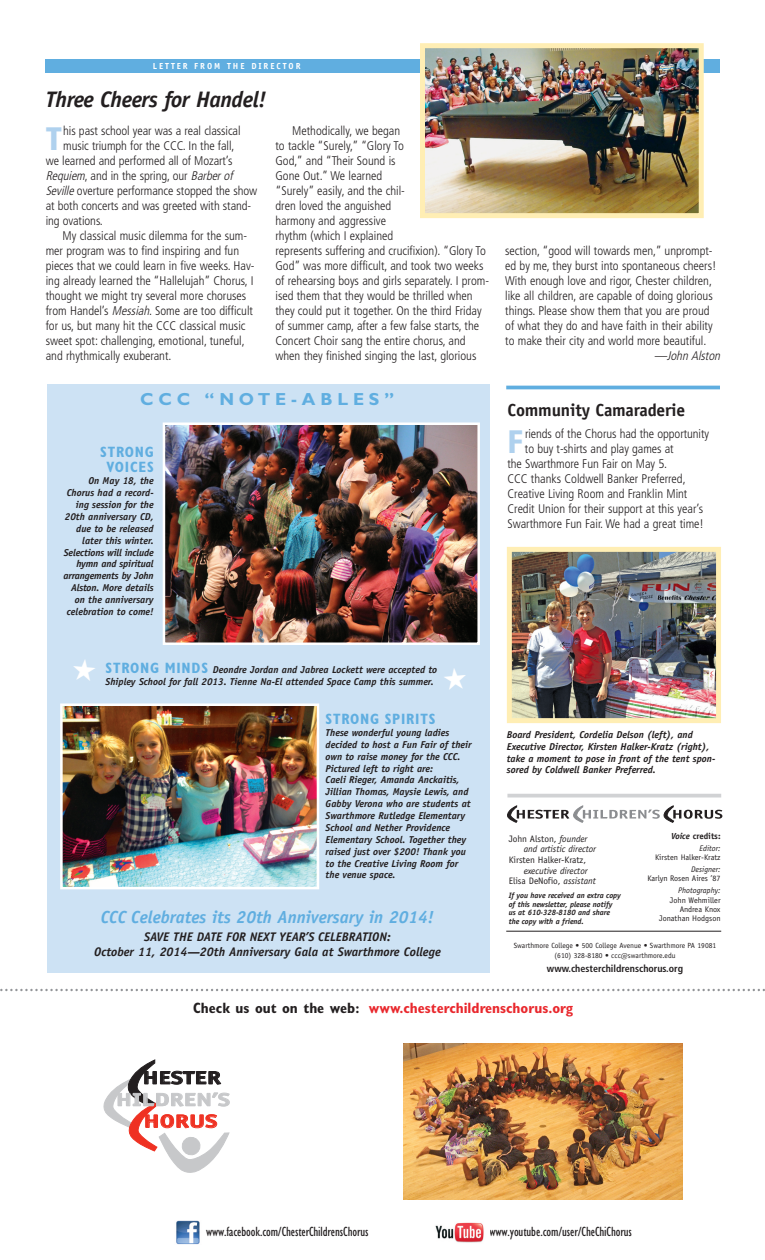
<style>
.page{position:relative;width:765px;height:1260px;background:#fff}
.page>*{position:absolute;margin:0;border:0;box-sizing:border-box;transform-origin:0 0}
.t1{font:900 condensed 32.5px "Frutiger";color:#afd1ee}
.t2{font:italic 700 22.5px "Officina Sans";letter-spacing:-.025em;color:#231f20}
.t3{font:700 18.12px "Officina Sans";color:#c7c8ca;scale:1.41 1}
.t4{font:700 18.12px "Officina Sans";color:#231f20;scale:1.41 1}
.t5{font:700 18.12px "Officina Sans";color:#ef3122;scale:1.41 1}
.t6{font:italic 700 17.5px "Officina Sans";color:#60aee0}
.t7{font:700 17.5px "Officina Sans";letter-spacing:-.01em;color:#231f20}
.t8{font:700 17.5px "Gill Sans";letter-spacing:.275em;color:#60aee0}
.t9{font:700 condensed 15px "Gill Sans";color:#e9282d}
.t10{font:700 condensed 15px/15px "Gill Sans";letter-spacing:.05em;color:#60aee0;text-align:center}
.t11{font:condensed 13.75px "Gill Sans";letter-spacing:-.005em;color:#231f20}
.t12{font:300 condensed 12.5px/15px "Frutiger";color:#231f20}
.t13{font:italic 700 12.5px/15px "Officina Sans";color:#231f20;text-align:center}
.t14{font:italic 300 condensed 12.5px "Frutiger";color:#231f20}
.t15{font:italic 700 10px/11.9px "Officina Sans";color:#231f20}
.t16{font:700 condensed 10px "Frutiger";color:#231f20}
.t17{font:italic 9.38px/10.6px "Officina Sans";letter-spacing:-.005em;color:#231f20}
.t18{font:9.38px "Officina Sans";letter-spacing:-.005em;color:#231f20}
.t19{font:700 8.75px "Officina Sans";letter-spacing:.22em;color:#fff}
.t20{font:700 8.75px "Officina Sans";color:#231f20}
.t21{font:8.12px/9.4px "Officina Sans";color:#231f20;text-align:right}
.t22{font:italic 8.12px "Officina Sans";color:#231f20}
.t23{font:italic 700 7.75px/8.8px "Officina Sans";letter-spacing:-.005em;color:#231f20}
.t24{font:7.5px/10px "Officina Sans";color:#231f20;text-align:center}
.s1{font-style:italic}
.s2{font-family:"Gill Sans";font-style:normal;font-stretch:condensed;font-size:15px;color:#60aee0}
.s3{font-style:normal}
.s4{color:#231f20}
</style>
<div class="page">
<div style="left:47px;top:384px;width:442px;height:588px;background:#cde2f4"></div>
<img style="left:404px;top:1043px;width:279px;height:157px">
<svg style="left:0;top:989px;width:765px;height:2px"></svg>
<svg style="left:508px;top:806px;width:214px;height:16px"></svg>
<hr style="left:506px;top:931px;width:215px;height:1px;background:#231f20">
<svg style="left:507px;top:794px;width:214px;height:4px"></svg>
<svg style="left:104px;top:1059px;width:126px;height:114px"></svg>
<svg style="left:178px;top:1220px;width:20px;height:1px"></svg>
<img style="left:176px;top:1221px;width:24px;height:24px">
<img style="left:435px;top:1222px;width:49px;height:21px">
<img style="left:513px;top:553px;width:202px;height:164px">
<div style="left:507px;top:547px;width:214px;height:176px;border:5px solid #ffeeb4"></div>
<img style="left:166px;top:425px;width:311px;height:217px">
<div style="left:163px;top:422px;width:317px;height:223px;border:2px solid #fff"></div>
<img style="left:63px;top:707px;width:253px;height:179px">
<div style="left:60px;top:704px;width:259px;height:185px;border:2px solid #fff"></div>
<div style="left:46px;top:59px;width:674px;height:13px;background:#60aee0"></div>
<img style="left:426px;top:49px;width:272px;height:163px">
<div style="left:420px;top:43px;width:284px;height:175px;border:5px solid #ffeeb4"></div>
<hr style="left:506px;top:386px;width:214px;height:3px;background:#60aee0">
<p class="t19" style="left:153px;top:63px;width:149px">LETTER FROM THE DIRECTOR</p>
<h2 class="t2" style="left:46px;top:91px;width:222px">Three Cheers for Handel!</h2>
<h1 class="t1" style="left:46px;top:126px;width:18px">T</h1>
<p class="t12" style="left:63px;top:124px;width:179px">his past school year was a real classical</p>
<p class="t12" style="left:63px;top:139px;width:173px">music triumph for the CCC. In the fall,</p>
<p class="t12" style="left:46px;top:154px;width:188px">we learned and performed all of Mozart’s</p>
<p class="t12" style="left:46px;top:169px;width:188px"><span class="s1">Requiem</span>, and in the spring, our <span class="s1">Barber of</span></p>
<p class="t12" style="left:46px;top:184px;width:213px"><span class="s1">Seville</span> overture performance stopped the show</p>
<p class="t12" style="left:46px;top:199px;width:207px">at both concerts and was greeted with stand-</p>
<p class="t12" style="left:46px;top:214px;width:59px">ing ovations.</p>
<p class="t12" style="left:63px;top:229px;width:186px">My classical music dilemma for the sum-</p>
<p class="t12" style="left:46px;top:244px;width:195px">mer program was to find inspiring and fun</p>
<p class="t12" style="left:46px;top:259px;width:210px">pieces that we could learn in five weeks. Hav-</p>
<p class="t12" style="left:46px;top:274px;width:209px">ing already learned the “Hallelujah” Chorus, I</p>
<p class="t12" style="left:46px;top:289px;width:202px">thought we might try several more choruses</p>
<p class="t12" style="left:46px;top:304px;width:209px">from Handel’s <span class="s1">Messiah</span>. Some are too difficult</p>
<p class="t12" style="left:46px;top:319px;width:201px">for us, but many hit the CCC classical music</p>
<p class="t12" style="left:46px;top:334px;width:201px">sweet spot: challenging, emotional, tuneful,</p>
<p class="t12" style="left:46px;top:349px;width:127px">and rhythmically exuberant.</p>
<p class="t12" style="left:275px;top:124px;width:215px;text-indent:17px">Methodically, we began<br>to tackle “Surely,” “Glory To<br>God,” and “Their Sound is<br>Gone Out.” We learned<br>“Surely” easily, and the chil-<br>dren loved the anguished<br>harmony and aggressive<br>rhythm (which I explained<br>represents suffering and crucifixion). “Glory To God” was more difficult, and took two weeks of rehearsing boys and girls separately. I prom&shy;ised them that they would be thrilled when they could put it together. On the third Friday of summer camp, after a few false starts, the Concert Choir sang the entire chorus, and when they finished singing the last, glorious</p>
<h3 class="t8" style="left:140px;top:393px;width:255px">CCC “NOTE-ABLES”</h3>
<p class="t10" style="left:100px;top:446px;width:55px">STRONG<br>VOICES</p>
<p class="t15" style="left:63px;top:476px;width:92px;text-align:right">On May 18, the<br>Chorus had a record&shy;ing session for the<br>20th anniversary CD, due to be released later this winter.<br>Selections will include hymn and spiritual arrangements by John<br>Alston. More details on the anniversary celebration to come!</p>
<p class="t12" style="left:505px;top:244px;width:213px">section, “good will towards men,” unprompt&shy;ed by me, they burst into spontaneous cheers!<br>With enough love and rigor, Chester children, like all children, are capable of doing glorious things. Please show them that you are proud of what they do and have faith in their ability to make their city and world more beautiful.</p>
<p class="t14" style="left:654px;top:351px;width:67px">—John Alston</p>
<h3 class="t7" style="left:508px;top:403px;width:179px">Community Camaraderie</h3>
<h1 class="t1" style="left:508px;top:429px;width:17px">F</h1>
<p class="t12" style="left:525px;top:427px;width:186px">riends of the Chorus had the opportunity</p>
<p class="t12" style="left:525px;top:442px;width:150px">to buy t-shirts and play games at</p>
<p class="t12" style="left:507px;top:457px;width:161px">the Swarthmore Fun Fair on May 5.</p>
<p class="t12" style="left:507px;top:472px;width:180px">CCC thanks Coldwell Banker Preferred,</p>
<p class="t12" style="left:507px;top:487px;width:181px">Creative Living Room and Franklin Mint</p>
<p class="t12" style="left:507px;top:502px;width:197px">Credit Union for their support at this year’s</p>
<p class="t12" style="left:507px;top:517px;width:198px">Swarthmore Fun Fair. We had a great time!</p>
<p class="t15" style="left:106px;top:665px;width:333px"><span class="s2">STRONG MINDS</span> Deondre Jordan and Jabrea Lockett were accepted to<br>Shipley School for fall 2013. Tienne Na-El attended Space Camp this summer.</p>
<p class="t10" style="left:326px;top:713px;width:111px">STRONG SPIRITS</p>
<p class="t15" style="left:326px;top:727px;width:148px">These wonderful young ladies decided to host a Fun Fair of their own to raise money for the CCC.<br>Pictured left to right are:<br>Caeli Rieger, Amanda Anckaitis,<br>Jillian Thomas, Maysie Lewis, and<br>Gabby Verona who are students at<br>Swarthmore Rutledge Elementary<br>School and Nether Providence<br>Elementary School. Together they raised just over $200! Thank you to the Creative Living Room for the venue space.</p>
<h3 class="t6" style="left:101px;top:911px;width:335px">CCC Celebrates its 20th Anniversary in 2014!</h3>
<p class="t13" style="left:94px;top:930px;width:348px">SAVE THE DATE FOR NEXT YEAR’S CELEBRATION:<br>October 11, 2014—20th Anniversary Gala at Swarthmore College</p>
<p class="t15" style="left:507px;top:729px;width:210px">Board President, Cordelia Delson (left), and Executive Director, Kirsten Halker-Kratz (right), take a moment to pose in front of the tent spon&shy;sored by Coldwell Banker Preferred.</p>
<p class="t20" style="left:671px;top:833px;width:51px"><span class="s1">Voice</span> credits:</p>
<p class="t22" style="left:699px;top:845px;width:23px">Editor:</p>
<p class="t21" style="left:655px;top:853px;width:67px">Kirsten Halker-Kratz</p>
<p class="t22" style="left:691px;top:866px;width:31px">Designer:</p>
<p class="t21" style="left:647px;top:875px;width:75px">Karlyn Rosen Aires ’87</p>
<p class="t22" style="left:678px;top:887px;width:44px">Photography:</p>
<p class="t21" style="left:659px;top:896px;width:63px">John Wehmiller<br>Andrea Knox<br>Jonathan Hodgson</p>
<p class="t17" style="left:524px;top:834px;width:74px;text-indent:-15px"><span class="s3">John Alston,</span> founder and artistic director</p>
<p class="t18" style="left:509px;top:856px;width:79px">Kirsten Halker-Kratz,</p>
<p class="t17" style="left:509px;top:866px;width:89px;text-indent:15px">executive director<br><span class="s3">Elisa DeNofio,</span> assistant</p>
<p class="t23" style="left:509px;top:892px;width:114px">If you have received an extra copy of this newsletter, please notify us at 610-328-8180 and share the copy with a friend.</p>
<p class="t24" style="left:514px;top:941px;width:204px">Swarthmore College • 500 College Avenue • Swarthmore PA 19081 (610) 328-8180 • ccc@swarthmore.edu</p>
<p class="t16" style="left:547px;top:965px;width:138px">www.chesterchildrenschorus.org</p>
<p class="t9" style="left:193px;top:1003px;width:381px"><span class="s4">Check us out on the web:</span> www.chesterchildrenschorus.org</p>
<h3 class="t4" style="left:142px;top:1071px;width:57px">HESTER</h3>
<h3 class="t5" style="left:144px;top:1114px;width:54px">HORUS</h3>
<h3 class="t3" style="left:116px;top:1093px;width:82px">HILDREN’S</h3>
<p class="t11" style="left:206px;top:1226px;width:164px">www.facebook.com/ChesterChildrensChorus</p>
<p class="t11" style="left:489px;top:1226px;width:144px">www.youtube.com/user/CheChiChorus</p>
</div>
